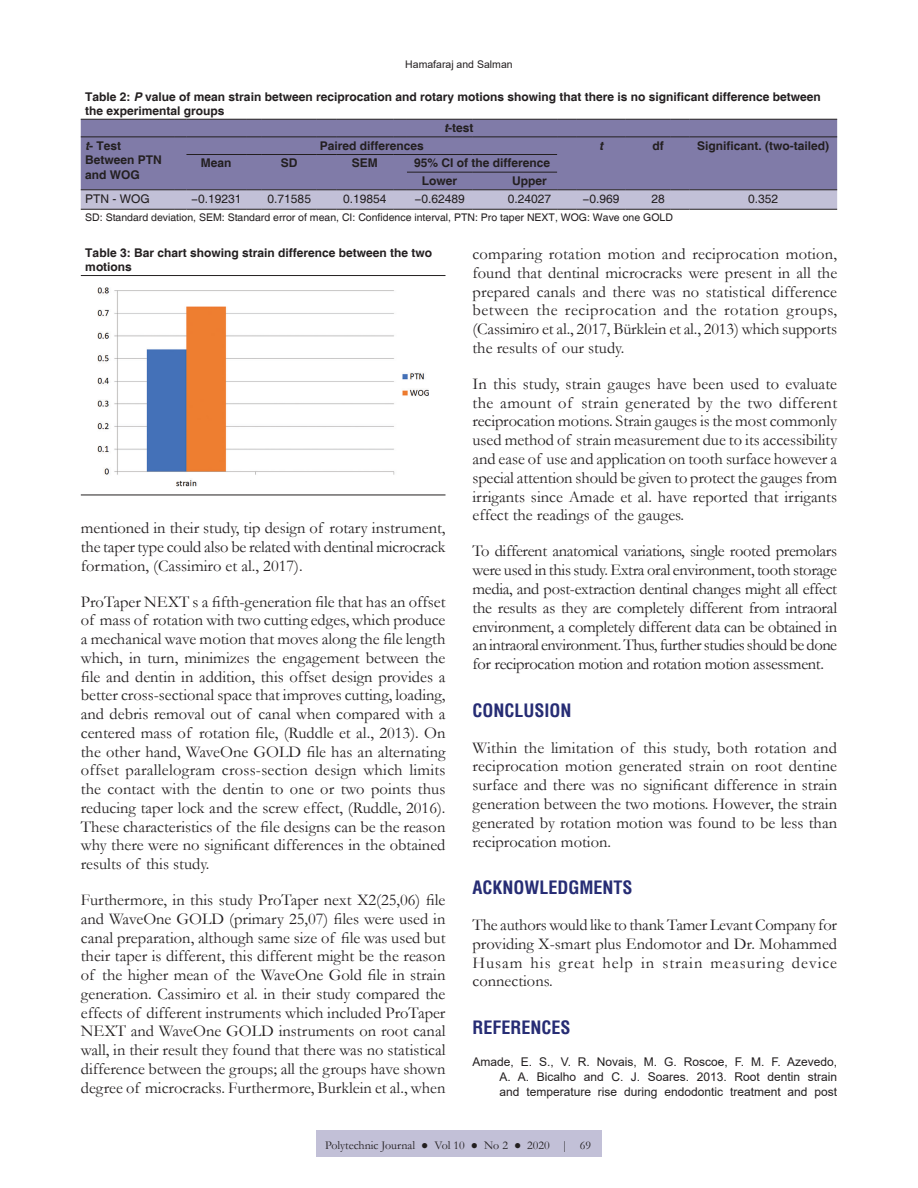
<style>
.page{position:relative;width:918px;height:1188px;background:#fff}
.page>*{position:absolute;margin:0;border:0;box-sizing:border-box;transform-origin:0 0}
.t1{font:700 condensed 18px "Helvetica";color:#262c74}
.TX{font:16.5px/18.8px "Garamond";color:#231f20;text-align:justify}
.TT{font:700 12px/14.4px "Helvetica";color:#231f20}
.REF{font:12px/15px "Arial";color:#231f20;text-align:justify}
.TCH{font:700 12px/14.4px "Helvetica";color:#231f20}
.TBL{font:12px "Helvetica";color:#231f20}
.t2{font:12px "Garamond";color:#231f20}
.TCH-2{font:italic 700 12px "Helvetica";color:#231f20}
.TFN{font:10.5px "Helvetica";color:#231f20}
.t3{font:10.5px "Arial";color:#231f20}
.s1{font-style:italic}
</style>
<div class="page">
<div style="left:316px;top:1130px;width:286px;height:27px;background:#c2c0d7"></div>
<div style="left:81px;top:120px;width:756px;height:69px;background:#807ba8"></div>
<hr style="left:81px;top:119px;width:93px;height:1px;background:#231f20">
<svg style="left:174px;top:119px;width:12px;height:1px"></svg>
<hr style="left:186px;top:119px;width:60px;height:1px;background:#231f20">
<svg style="left:246px;top:119px;width:16px;height:1px"></svg>
<hr style="left:262px;top:119px;width:55px;height:1px;background:#231f20">
<svg style="left:317px;top:119px;width:19px;height:1px"></svg>
<hr style="left:336px;top:119px;width:57px;height:1px;background:#231f20">
<svg style="left:393px;top:119px;width:14px;height:1px"></svg>
<hr style="left:407px;top:119px;width:65px;height:1px;background:#231f20">
<hr style="left:472px;top:119px;width:30px;height:1px;background:#231f20">
<hr style="left:502px;top:119px;width:55px;height:1px;background:#231f20">
<svg style="left:557px;top:119px;width:20px;height:1px"></svg>
<hr style="left:577px;top:119px;width:48px;height:1px;background:#231f20">
<svg style="left:625px;top:119px;width:64px;height:1px"></svg>
<hr style="left:689px;top:119px;width:148px;height:1px;background:#231f20">
<hr style="left:81px;top:137px;width:93px;height:1px;background:#231f20">
<svg style="left:174px;top:137px;width:12px;height:1px"></svg>
<hr style="left:186px;top:137px;width:60px;height:1px;background:#231f20">
<svg style="left:246px;top:137px;width:16px;height:1px"></svg>
<hr style="left:262px;top:137px;width:55px;height:1px;background:#231f20">
<svg style="left:317px;top:137px;width:19px;height:1px"></svg>
<hr style="left:336px;top:137px;width:57px;height:1px;background:#231f20">
<svg style="left:393px;top:137px;width:14px;height:1px"></svg>
<hr style="left:407px;top:137px;width:65px;height:1px;background:#231f20">
<hr style="left:472px;top:137px;width:30px;height:1px;background:#231f20">
<hr style="left:502px;top:137px;width:55px;height:1px;background:#231f20">
<hr style="left:577px;top:137px;width:48px;height:1px;background:#231f20">
<svg style="left:625px;top:137px;width:64px;height:1px"></svg>
<hr style="left:689px;top:137px;width:148px;height:1px;background:#231f20">
<hr style="left:186px;top:154px;width:60px;height:1px;background:#231f20">
<svg style="left:246px;top:154px;width:16px;height:1px"></svg>
<hr style="left:262px;top:154px;width:55px;height:1px;background:#231f20">
<svg style="left:317px;top:154px;width:19px;height:1px"></svg>
<hr style="left:336px;top:154px;width:57px;height:1px;background:#231f20">
<svg style="left:393px;top:154px;width:14px;height:1px"></svg>
<hr style="left:407px;top:154px;width:65px;height:1px;background:#231f20">
<hr style="left:472px;top:154px;width:30px;height:1px;background:#231f20">
<hr style="left:502px;top:154px;width:55px;height:1px;background:#231f20">
<hr style="left:407px;top:172px;width:65px;height:1px;background:#231f20">
<hr style="left:472px;top:172px;width:30px;height:1px;background:#231f20">
<hr style="left:502px;top:172px;width:55px;height:1px;background:#231f20">
<svg style="left:557px;top:137px;width:20px;height:1px"></svg>
<svg style="left:81px;top:189px;width:756px;height:21px;background:#b2b0c5"></svg>
<hr style="left:81px;top:275px;width:365px;height:1px;background:#231f20">
<img style="left:97px;top:287px;width:332px;height:200px">
<hr style="left:81px;top:495px;width:365px;height:1px;background:#231f20">
<p class="t3" style="left:405px;top:57px;width:109px">Hamafaraj and Salman</p>
<p class="TT" style="left:85px;top:90px;width:737px">Table 2: <span class="s1">P</span> value of mean strain between reciprocation and rotary motions showing that there is no significant difference between the experimental groups</p>
<p class="TCH" style="left:444px;top:121px;width:31px"><span class="s1">t</span>-test</p>
<p class="TCH" style="left:85px;top:139px;width:78px"><span class="s1">t</span>- Test<br>Between PTN and WOG</p>
<p class="TCH" style="left:320px;top:139px;width:106px">Paired differences</p>
<p class="TCH-2" style="left:599px;top:138px;width:5px">t</p>
<p class="TCH" style="left:652px;top:139px;width:13px">df</p>
<p class="TCH" style="left:697px;top:139px;width:134px">Significant. (two-tailed)</p>
<p class="TCH" style="left:201px;top:157px;width:32px">Mean</p>
<p class="TCH" style="left:281px;top:157px;width:18px">SD</p>
<p class="TCH" style="left:352px;top:157px;width:28px">SEM</p>
<p class="TCH" style="left:414px;top:157px;width:138px">95% CI of the difference</p>
<p class="TCH" style="left:422px;top:174px;width:37px">Lower</p>
<p class="TCH" style="left:512px;top:174px;width:36px">Upper</p>
<p class="TBL" style="left:85px;top:192px;width:66px">PTN - WOG</p>
<p class="TBL" style="left:191px;top:192px;width:52px">−0.19231</p>
<p class="TBL" style="left:268px;top:192px;width:45px">0.71585</p>
<p class="TBL" style="left:343px;top:192px;width:45px">0.19854</p>
<p class="TBL" style="left:414px;top:192px;width:52px">−0.62489</p>
<p class="TBL" style="left:508px;top:192px;width:45px">0.24027</p>
<p class="TBL" style="left:583px;top:192px;width:39px">−0.969</p>
<p class="TBL" style="left:651px;top:192px;width:15px">28</p>
<p class="TBL" style="left:748px;top:192px;width:32px">0.352</p>
<p class="TFN" style="left:85px;top:211px;width:589px">SD: Standard deviation, SEM: Standard error of mean, CI: Confidence interval, PTN: Pro taper NEXT, WOG: Wave one GOLD</p>
<p class="TT" style="left:85px;top:246px;width:348px">Table 3: Bar chart showing strain difference between the two motions</p>
<p class="TX" style="left:472px;top:244px;width:366px">comparing rotation motion and reciprocation motion, found that dentinal microcracks were present in all the prepared canals and there was no statistical difference between the reciprocation and the rotation groups, (Cassimiro et al., 2017, Bürklein et al., 2013) which supports the results of our study.</p>
<p class="TX" style="left:472px;top:374px;width:366px">In this study, strain gauges have been used to evaluate the amount of strain generated by the two different reciprocation motions. Strain gauges is the most commonly used method of strain measurement due to its accessibility and ease of use and application on tooth surface however a special attention should be given to protect the gauges from irrigants since Amade et al. have reported that irrigants effect the readings of the gauges.</p>
<p class="TX" style="left:472px;top:542px;width:366px">To different anatomical variations, single rooted premolars were used in this study. Extra oral environment, tooth storage media, and post-extraction dentinal changes might all effect the results as they are completely different from intraoral environment, a completely different data can be obtained in an intraoral environment. Thus, further studies should be done for reciprocation motion and rotation motion assessment.</p>
<h1 class="t1" style="left:472px;top:698px;width:101px">CONCLUSION</h1>
<p class="TX" style="left:472px;top:738px;width:366px">Within the limitation of this study, both rotation and reciprocation motion generated strain on root dentine surface and there was no significant difference in strain generation between the two motions. However, the strain generated by rotation motion was found to be less than reciprocation motion.</p>
<h1 class="t1" style="left:472px;top:876px;width:162px">ACKNOWLEDGMENTS</h1>
<p class="TX" style="left:472px;top:915px;width:366px">The authors would like to thank Tamer Levant Company for providing X-smart plus Endomotor and Dr. Mohammed Husam his great help in strain measuring device connections.</p>
<h1 class="t1" style="left:472px;top:1015px;width:100px">REFERENCES</h1>
<p class="REF" style="left:500px;top:1054px;width:339px;text-indent:-27px">Amade, E. S., V. R. Novais, M. G. Roscoe, F. M. F. Azevedo, A. A. Bicalho and C. J. Soares. 2013. Root dentin strain and temperature rise during endodontic treatment and post</p>
<p class="TX" style="left:81px;top:518px;width:366px">mentioned in their study, tip design of rotary instrument, the taper type could also be related with dentinal microcrack formation, (Cassimiro et al., 2017).</p>
<p class="TX" style="left:81px;top:592px;width:366px">ProTaper NEXT s a fifth-generation file that has an offset of mass of rotation with two cutting edges, which produce a mechanical wave motion that moves along the file length which, in turn, minimizes the engagement between the file and dentin in addition, this offset design provides a better cross-sectional space that improves cutting, loading, and debris removal out of canal when compared with a centered mass of rotation file, (Ruddle et al., 2013). On the other hand, WaveOne GOLD file has an alternating offset parallelogram cross-section design which limits the contact with the dentin to one or two points thus reducing taper lock and the screw effect, (Ruddle, 2016).<br>These characteristics of the file designs can be the reason why there were no significant differences in the obtained results of this study.</p>
<p class="TX" style="left:81px;top:890px;width:366px">Furthermore, in this study ProTaper next X2(25,06) file and WaveOne GOLD (primary 25,07) files were used in canal preparation, although same size of file was used but their taper is different, this different might be the reason of the higher mean of the WaveOne Gold file in strain generation. Cassimiro et al. in their study compared the effects of different instruments which included ProTaper NEXT and WaveOne GOLD instruments on root canal wall, in their result they found that there was no statistical difference between the groups; all the groups have shown degree of microcracks. Furthermore, Burklein et al., when</p>
<p class="t2" style="left:325px;top:1137px;width:268px">Polytechnic Journal ● Vol 10 ● No 2 ● 2020 | 69</p>
</div>
